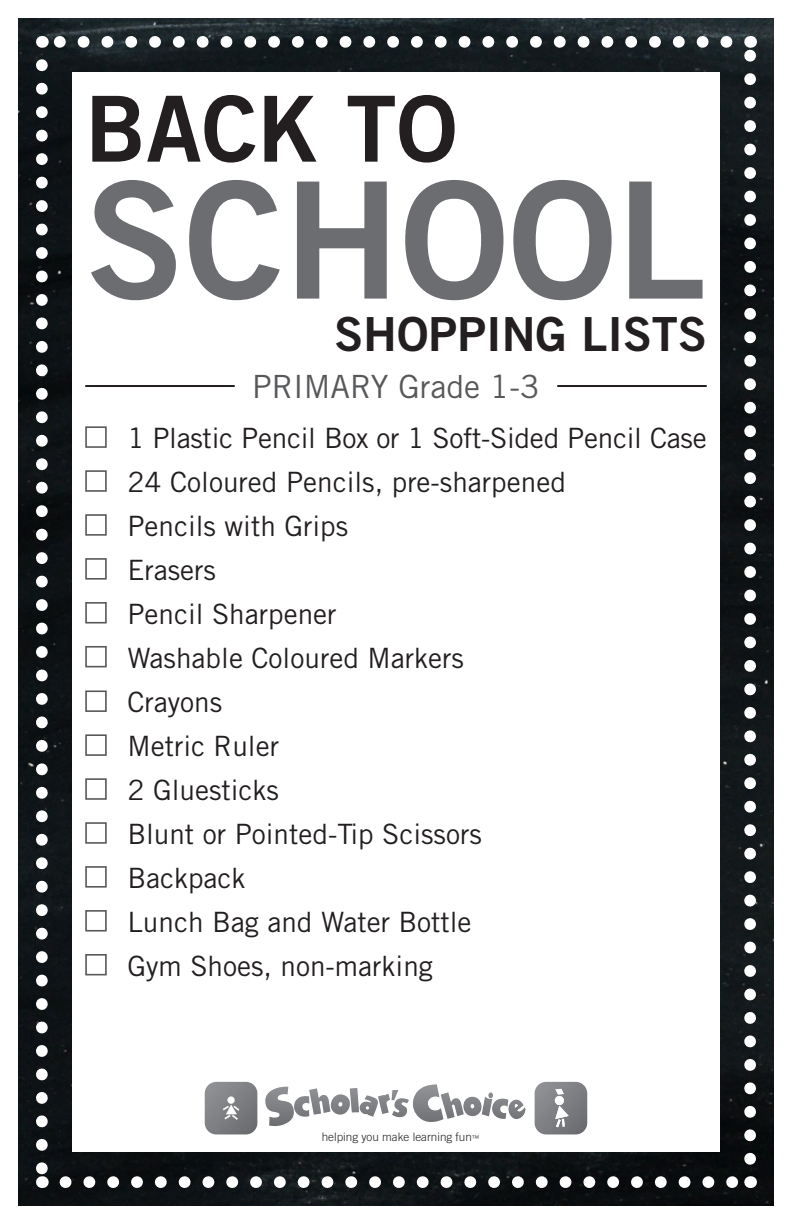
<style>
.page{position:relative;width:792px;height:1224px;background:#fff}
.page>*{position:absolute;margin:0;border:0;box-sizing:border-box;transform-origin:0 0}
.t1{font:162px "Trade Gothic Bold Two";color:#6c6d70}
.t2{font:91.2px "Trade Gothic Bold Two";color:#231f20}
.t3{font:47px "Trade Gothic Bold Two";color:#231f20}
.t4{font:32px "Trade Gothic";color:#57585a}
.t5{font:28px "Trade Gothic";color:#231f20}
.t6{font:300 11.6px "Trade Gothic";color:#231f20}
.s1{font-size:7.8px}
</style>
<div class="page">
<img style="left:18px;top:18px;width:756px;height:1188px">
<svg style="left:36px;top:65px;width:12px;height:1105px"></svg>
<svg style="left:65px;top:1176px;width:673px;height:12px"></svg>
<svg style="left:744px;top:54px;width:12px;height:1105px"></svg>
<svg style="left:54px;top:36px;width:673px;height:12px"></svg>
<svg style="left:42px;top:1176px;width:1px;height:12px"></svg>
<svg style="left:750px;top:1176px;width:1px;height:12px"></svg>
<svg style="left:750px;top:36px;width:1px;height:12px"></svg>
<svg style="left:42px;top:36px;width:1px;height:12px"></svg>
<div style="left:72px;top:72px;width:648px;height:1080px;background:#fff"></div>
<hr style="left:85px;top:385px;width:150px;height:2px;background:#231f20">
<hr style="left:557px;top:385px;width:150px;height:2px;background:#231f20">
<svg style="left:265px;top:1084px;width:261px;height:42px"></svg>
<svg style="left:535px;top:1082px;width:52px;height:52px;background:#8c8e90"></svg>
<svg style="left:205px;top:1082px;width:52px;height:52px;background:#88898c"></svg>
<div style="left:85px;top:426px;width:22px;height:22px;border:2px solid #57585a"></div>
<div style="left:85px;top:558px;width:22px;height:22px;border:2px solid #57585a"></div>
<div style="left:85px;top:690px;width:22px;height:22px;border:2px solid #57585a"></div>
<div style="left:85px;top:822px;width:22px;height:22px;border:2px solid #57585a"></div>
<div style="left:85px;top:470px;width:22px;height:22px;border:2px solid #57585a"></div>
<div style="left:85px;top:602px;width:22px;height:22px;border:2px solid #57585a"></div>
<div style="left:85px;top:734px;width:22px;height:22px;border:2px solid #57585a"></div>
<div style="left:85px;top:866px;width:22px;height:22px;border:2px solid #57585a"></div>
<div style="left:85px;top:954px;width:22px;height:21px;border:2px solid #57585a"></div>
<div style="left:85px;top:514px;width:22px;height:22px;border:2px solid #57585a"></div>
<div style="left:85px;top:646px;width:22px;height:21px;border:2px solid #57585a"></div>
<div style="left:85px;top:778px;width:22px;height:22px;border:2px solid #57585a"></div>
<div style="left:85px;top:910px;width:22px;height:22px;border:2px solid #57585a"></div>
<p class="t2" style="left:85px;top:73px;width:374px">BACK TO</p>
<p class="t1" style="left:85px;top:140px;width:623px">SCHOOL</p>
<p class="t3" style="left:335px;top:306px;width:374px">SHOPPING LISTS</p>
<p class="t4" style="left:252px;top:368px;width:289px">PRIMARY Grade 1-3</p>
<p class="t5" style="left:127px;top:421px;width:581px">1 Plastic Pencil Box or 1 Soft-Sided Pencil Case</p>
<p class="t5" style="left:127px;top:465px;width:440px">24 Coloured Pencils, pre-sharpened</p>
<p class="t5" style="left:127px;top:509px;width:222px">Pencils with Grips</p>
<p class="t5" style="left:127px;top:553px;width:90px">Erasers</p>
<p class="t5" style="left:127px;top:597px;width:211px">Pencil Sharpener</p>
<p class="t5" style="left:127px;top:641px;width:338px">Washable Coloured Markers</p>
<p class="t5" style="left:127px;top:685px;width:96px">Crayons</p>
<p class="t5" style="left:127px;top:729px;width:153px">Metric Ruler</p>
<p class="t5" style="left:127px;top:773px;width:153px">2 Gluesticks</p>
<p class="t5" style="left:127px;top:817px;width:356px">Blunt or Pointed-Tip Scissors</p>
<p class="t5" style="left:127px;top:861px;width:120px">Backpack</p>
<p class="t5" style="left:127px;top:905px;width:346px">Lunch Bag and Water Bottle</p>
<p class="t5" style="left:127px;top:949px;width:307px">Gym Shoes, non-marking</p>
<p class="t6" style="left:322px;top:1130px;width:159px">helping you make learning fun<span class="s1">™</span></p>
</div>
